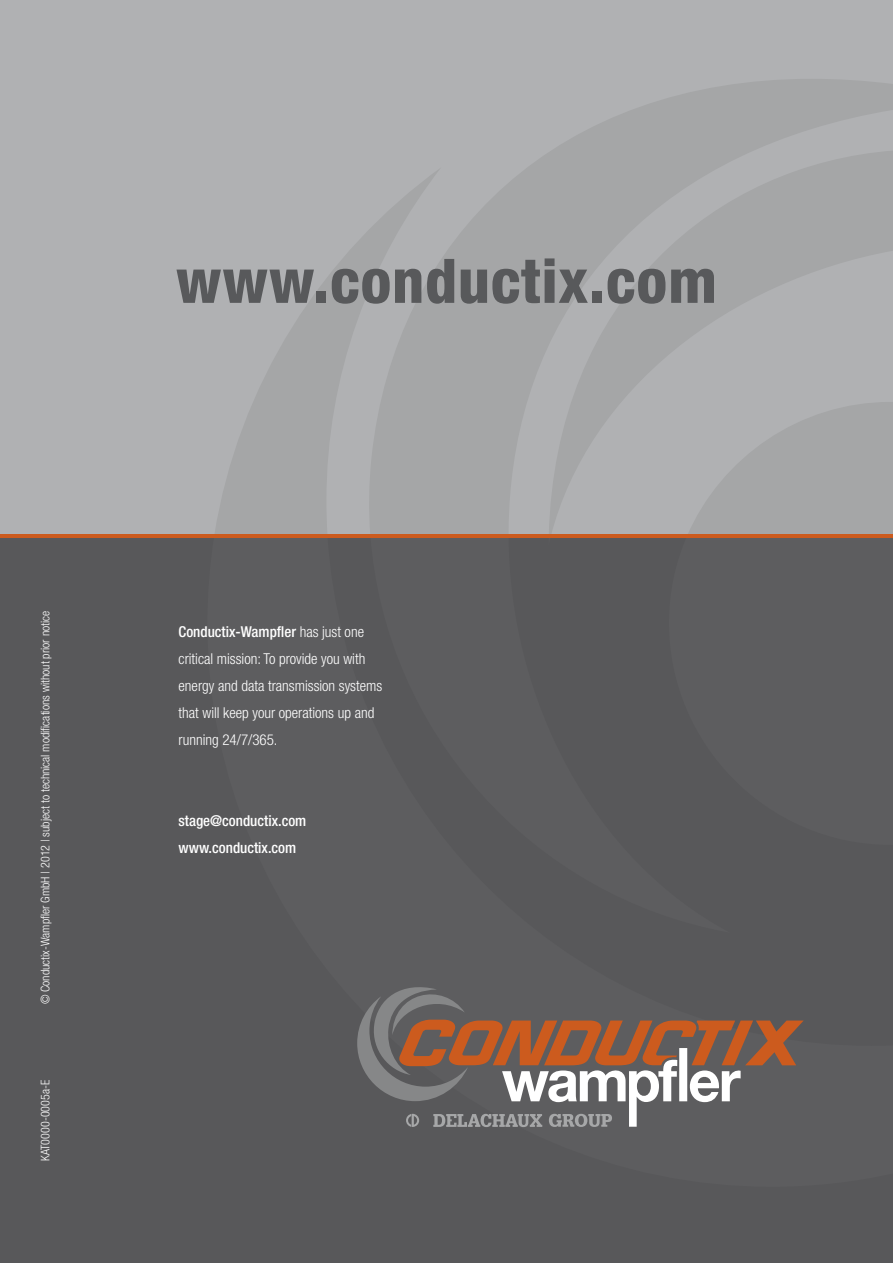
<style>
.page{position:relative;width:893px;height:1263px;background:#58585a}
.page>*{position:absolute;margin:0;border:0;box-sizing:border-box;transform-origin:0 0}
.t1{font:800 condensed 61.5px "Helvetica Neue LT";letter-spacing:.015em;color:#58595b}
.t2{font:300 condensed 15px/27px "Helvetica Neue LT";color:#fff}
.t3{font:500 condensed 15px/27px "Helvetica Neue LT";color:#fff}
.t4{font:300 condensed 12px "Helvetica Neue LT";color:#fff}
.s1{font-weight:500}
</style>
<div class="page">
<div style="left:0;top:0;width:893px;height:536px;background:#b0b1b3"></div>
<svg style="left:215px;top:231px;width:153px;height:303px"></svg>
<svg style="left:368px;top:79px;width:525px;height:455px;fill:#a5a6a7"></svg>
<svg style="left:549px;top:151px;width:344px;height:383px"></svg>
<svg style="left:687px;top:402px;width:206px;height:132px"></svg>
<svg style="left:357px;top:987px;width:447px;height:140px"></svg>
<hr style="left:0;top:534px;width:893px;height:3px;background:#cc5b1e">
<p class="t4" style="left:38px;top:1004px;width:395px;rotate:-90deg">© Conductix-Wampfler GmbH | 2012 | subject to technical modifications without prior notice</p>
<p class="t4" style="left:38px;top:1161px;width:82px;rotate:-90deg">KAT0000-0005a-E</p>
<h1 class="t1" style="left:176px;top:243px;width:543px">www.conductix.com</h1>
<p class="t2" style="left:179px;top:618px;width:205px"><span class="s1">Conductix-Wampfler</span> has just one critical mission: To provide you with energy and data transmission systems that will keep your operations up and running 24/7/365.</p>
<p class="t3" style="left:179px;top:807px;width:129px">stage@conductix.com www.conductix.com</p>
</div>
